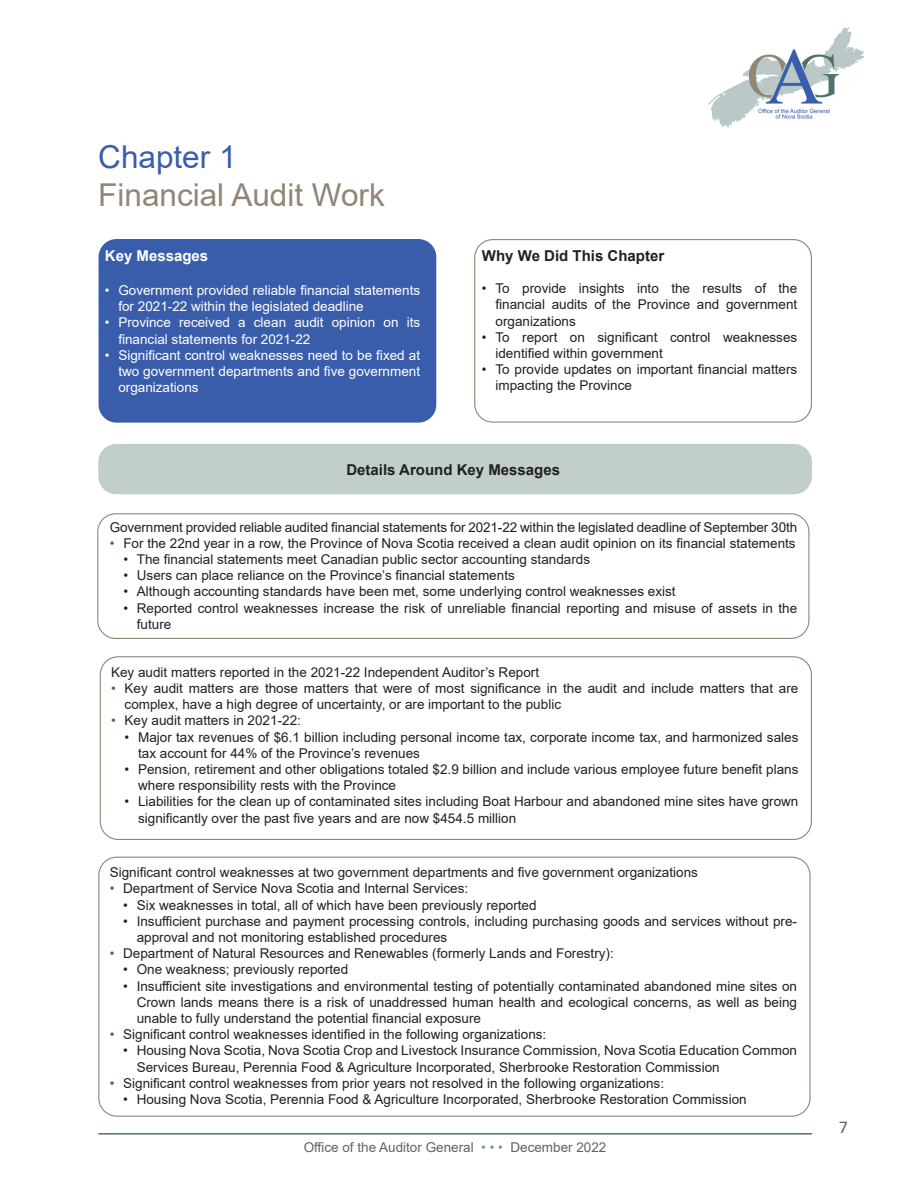
<style>
.page{position:relative;width:918px;height:1188px;background:#fff}
.page>*{position:absolute;margin:0;border:0;box-sizing:border-box;transform-origin:0 0}
.t1{font:31.5px "Arial";color:#928576}
.t2{font:31.5px "Arial";color:#3a5dab}
.t3{font:18px "Calibri";color:#636366}
.t4{font:700 15px "Arial";color:#231f20}
.t5{font:700 15px "Arial";color:#fff}
.t6{font:13.5px/16.2px "Arial";color:#231f20}
.t7{font:13.5px/16.2px "Arial";color:#fff}
.t8{font:13.5px "Arial";color:#636366}
.s1{color:#3a5dab}
.s2{color:#7b9592}
</style>
<div class="page">
<img style="left:709px;top:27px;width:155px;height:100px">
<hr style="left:98px;top:1134px;width:714px;height:1px;background:#4f726e">
<div style="left:474px;top:239px;width:338px;height:184px;border:1px solid #928576;border-radius:18px"></div>
<div style="left:97px;top:513px;width:712px;height:126px;border:1px solid #928576;border-radius:18px"></div>
<div style="left:99px;top:239px;width:337px;height:184px;background:#3a5dab;border-radius:18px"></div>
<hr style="left:99px;top:1133px;width:713px;height:1px;background:#4f726e">
<div style="left:98px;top:444px;width:714px;height:50px;background:#c1cecc;border-radius:18px"></div>
<div style="left:100px;top:656px;width:712px;height:184px;border:1px solid #928576;border-radius:18px"></div>
<p class="t2" style="left:98px;top:135px;width:140px">Chapter 1</p>
<p class="t1" style="left:98px;top:173px;width:288px">Financial Audit Work</p>
<p class="t5" style="left:105px;top:245px;width:105px">Key Messages</p>
<p class="t7" style="left:118px;top:282px;width:303px;text-indent:-14px">• Government provided reliable financial statements for 2021-22 within the legislated deadline</p>
<p class="t7" style="left:118px;top:314px;width:303px;text-indent:-14px">• Province received a clean audit opinion on its financial statements for 2021-22</p>
<p class="t7" style="left:118px;top:347px;width:303px;text-align:justify;text-indent:-14px">• Significant control weaknesses need to be fixed at two government departments and five government organizations</p>
<p class="t4" style="left:482px;top:245px;width:184px">Why We Did This Chapter</p>
<p class="t6" style="left:495px;top:280px;width:303px;text-align:justify;text-indent:-14px">• To provide insights into the results of the financial audits of the Province and government organizations</p>
<p class="t6" style="left:495px;top:329px;width:303px;text-indent:-14px">• To report on significant control weaknesses identified within government</p>
<p class="t6" style="left:495px;top:361px;width:303px;text-indent:-14px">• To provide updates on important financial matters impacting the Province</p>
<p class="t4" style="left:346px;top:459px;width:215px">Details Around Key Messages</p>
<p class="t6" style="left:110px;top:519px;width:689px">Government provided reliable audited financial statements for 2021-22 within the legislated deadline of September 30th</p>
<p class="t6" style="left:110px;top:535px;width:687px"><span class="s1">•</span> For the 22nd year in a row, the Province of Nova Scotia received a clean audit opinion on its financial statements</p>
<p class="t6" style="left:123px;top:551px;width:468px">• The financial statements meet Canadian public sector accounting standards</p>
<p class="t6" style="left:123px;top:567px;width:393px">• Users can place reliance on the Province’s financial statements</p>
<p class="t6" style="left:123px;top:583px;width:554px">• Although accounting standards have been met, some underlying control weaknesses exist</p>
<p class="t6" style="left:137px;top:600px;width:662px;text-indent:-14px">• Reported control weaknesses increase the risk of unreliable financial reporting and misuse of assets in the future</p>
<p class="t6" style="left:111px;top:664px;width:430px">Key audit matters reported in the 2021-22 Independent Auditor’s Report</p>
<p class="t6" style="left:125px;top:680px;width:675px;text-indent:-14px"><span class="s1">•</span> Key audit matters are those matters that were of most significance in the audit and include matters that are complex, have a high degree of uncertainty, or are important to the public</p>
<p class="t6" style="left:111px;top:713px;width:191px"><span class="s1">•</span> Key audit matters in 2021-22:</p>
<p class="t6" style="left:138px;top:729px;width:662px;text-indent:-14px">• Major tax revenues of $6.1 billion including personal income tax, corporate income tax, and harmonized sales tax account for 44% of the Province’s revenues</p>
<p class="t6" style="left:138px;top:761px;width:662px;text-indent:-14px">• Pension, retirement and other obligations totaled $2.9 billion and include various employee future benefit plans where responsibility rests with the Province</p>
<p class="t6" style="left:138px;top:794px;width:662px;text-indent:-14px">• Liabilities for the clean up of contaminated sites including Boat Harbour and abandoned mine sites have grown significantly over the past five years and are now $454.5 million</p>
<p class="t6" style="left:110px;top:864px;width:590px">Significant control weaknesses at two government departments and five government organizations</p>
<p class="t6" style="left:110px;top:881px;width:360px"><span class="s1">•</span> Department of Service Nova Scotia and Internal Services:</p>
<p class="t6" style="left:123px;top:897px;width:415px">• Six weaknesses in total, all of which have been previously reported</p>
<p class="t6" style="left:137px;top:913px;width:662px;text-indent:-14px">• Insufficient purchase and payment processing controls, including purchasing goods and services without pre&shy;approval and not monitoring established procedures</p>
<p class="t6" style="left:110px;top:945px;width:506px"><span class="s1">•</span> Department of Natural Resources and Renewables (formerly Lands and Forestry):</p>
<p class="t6" style="left:123px;top:962px;width:227px">• One weakness; previously reported</p>
<p class="t6" style="left:137px;top:978px;width:662px;text-align:justify;text-indent:-14px">• Insufficient site investigations and environmental testing of potentially contaminated abandoned mine sites on Crown lands means there is a risk of unaddressed human health and ecological concerns, as well as being unable to fully understand the potential financial exposure</p>
<p class="t6" style="left:110px;top:1026px;width:438px"><span class="s1">•</span> Significant control weaknesses identified in the following organizations:</p>
<p class="t6" style="left:137px;top:1043px;width:662px;text-indent:-14px">• Housing Nova Scotia, Nova Scotia Crop and Livestock Insurance Commission, Nova Scotia Education Common<br>Services Bureau, Perennia Food &amp; Agriculture Incorporated, Sherbrooke Restoration Commission</p>
<p class="t6" style="left:110px;top:1075px;width:556px"><span class="s1">•</span> Significant control weaknesses from prior years not resolved in the following organizations:</p>
<p class="t6" style="left:123px;top:1091px;width:625px">• Housing Nova Scotia, Perennia Food &amp; Agriculture Incorporated, Sherbrooke Restoration Commission</p>
<p class="t8" style="left:304px;top:1138px;width:304px">Office of the Auditor General <span class="s2">• • •</span> December 2022</p>
<h2 class="t3" style="left:839px;top:1115px;width:11px">7</h2>
</div>
